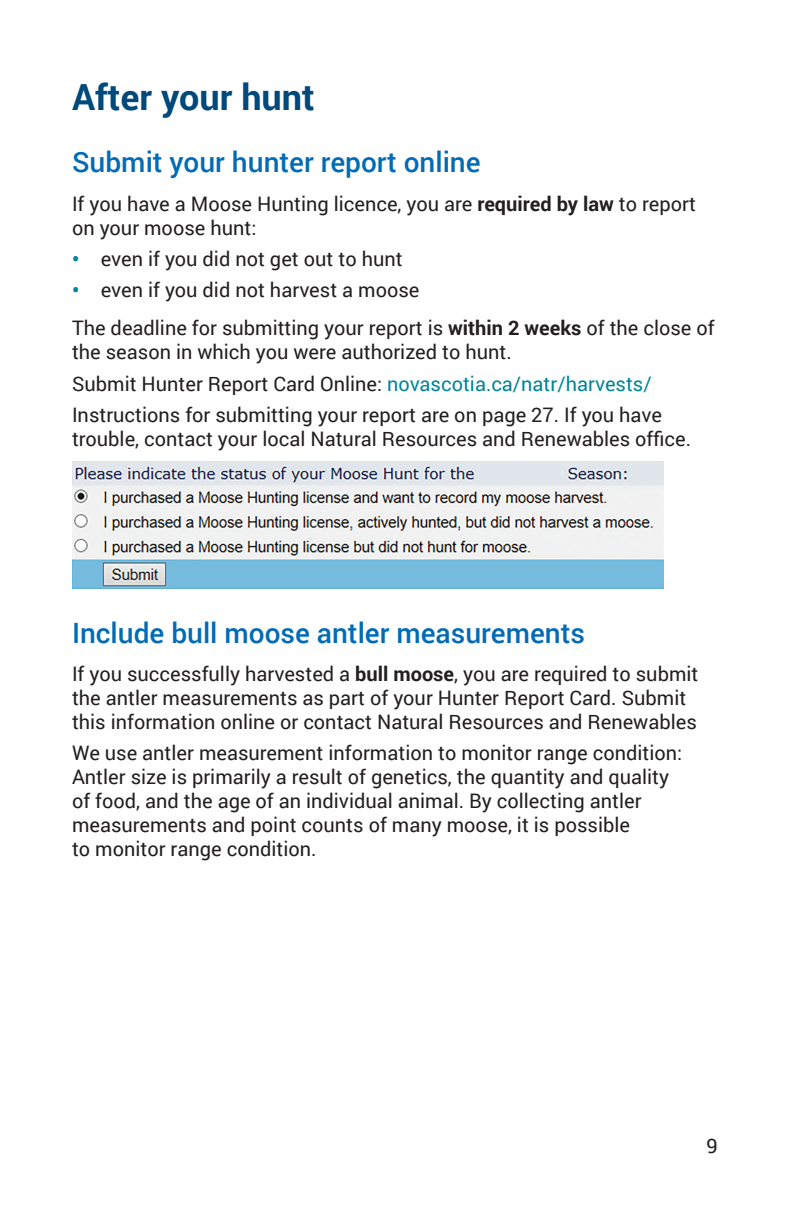
<style>
.page{position:relative;width:792px;height:1224px;background:#fff}
.page>*{position:absolute;margin:0;border:0;box-sizing:border-box;transform-origin:0 0}
.H1_Heading{font:700 36px "Roboto";color:#00497b}
.H2_Heading{font:500 28px "Roboto";color:#006bb6}
.Body{font:20px/24px "Roboto";color:#231f20}
.s1{font-weight:700}
.s2{font-weight:700;color:#008599}
.s3{color:#008599}
</style>
<div class="page">
<img style="left:72px;top:462px;width:591px;height:127px">
<p class="H1_Heading" style="left:72px;top:72px;width:244px">After your hunt</p>
<p class="H2_Heading" style="left:72px;top:142px;width:410px">Submit your hunter report online</p>
<p class="Body" style="left:72px;top:191px;width:626px">If you have a Moose Hunting licence, you are <span class="s1">required by law</span> to report on your moose hunt:</p>
<p class="Body" style="left:72px;top:246px;width:332px"><span class="s2">•</span> even if you did not get out to hunt</p>
<p class="Body" style="left:72px;top:277px;width:349px"><span class="s2">•</span> even if you did not harvest a moose</p>
<p class="Body" style="left:72px;top:315px;width:644px">The deadline for submitting your report is <span class="s1">within 2 weeks</span> of the close of the season in which you were authorized to hunt.</p>
<p class="Body" style="left:72px;top:371px;width:581px">Submit Hunter Report Card Online: <span class="s3">novascotia.ca/natr/harvests/</span></p>
<p class="Body" style="left:72px;top:402px;width:621px">Instructions for submitting your report are on page 27. If you have trouble, contact your local Natural Resources and Renewables office.</p>
<p class="H2_Heading" style="left:72px;top:613px;width:515px">Include bull moose antler measurements</p>
<p class="Body" style="left:72px;top:661px;width:628px">If you successfully harvested a <span class="s1">bull moose</span>, you are required to submit the antler measurements as part of your Hunter Report Card. Submit this information online or contact Natural Resources and Renewables</p>
<p class="Body" style="left:72px;top:740px;width:612px">We use antler measurement information to monitor range condition:<br>Antler size is primarily a result of genetics, the quantity and quality of food, and the age of an individual animal. By collecting antler measurements and point counts of many moose, it is possible<br>to monitor range condition.</p>
<p class="Body" style="left:707px;top:1133px;width:13px">9</p>
</div>
